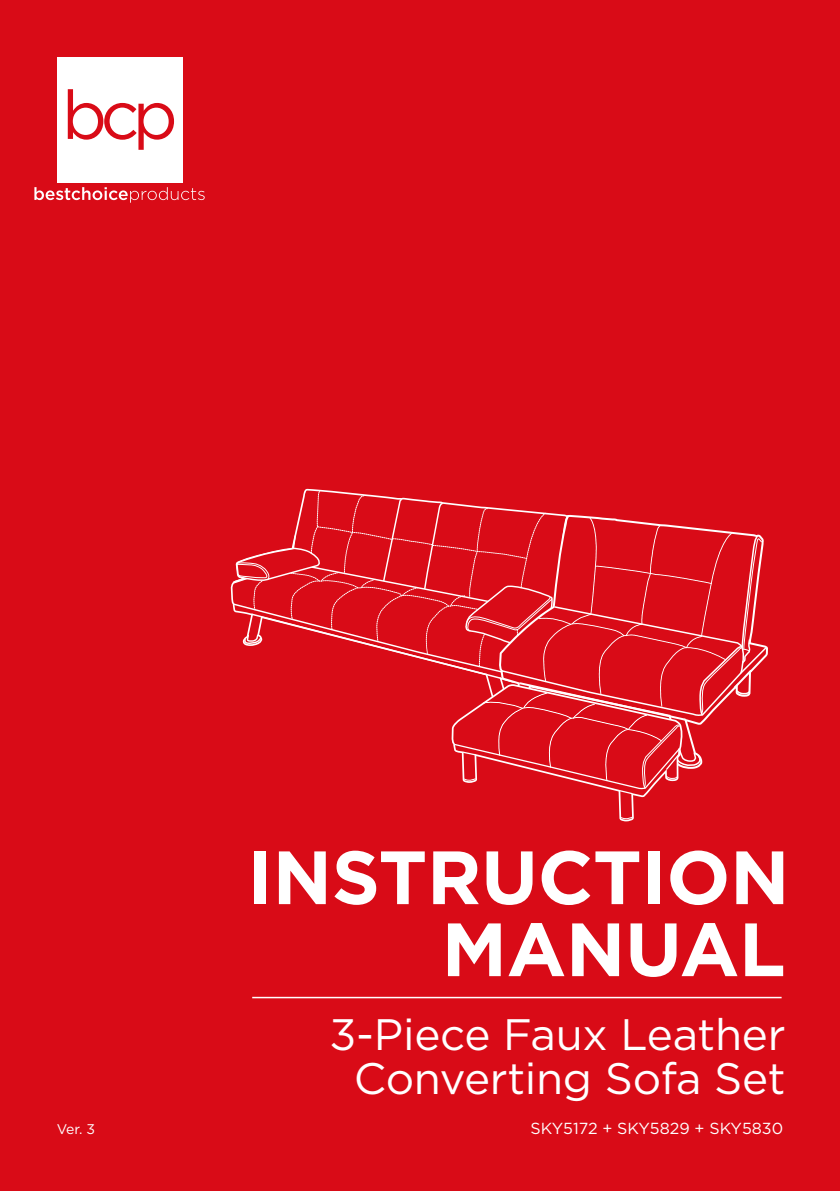
<style>
.page{position:relative;width:840px;height:1191px;background:#fff}
.page>*{position:absolute;margin:0;border:0;box-sizing:border-box;transform-origin:0 0}
.t1{font:700 75.2px/72px "Gotham";letter-spacing:-.005em;color:#fff;text-align:right}
.t2{font:44px/44px "Gotham";letter-spacing:-.005em;color:#fff;text-align:center}
.t3{font:16px "Gotham";color:#fff}
.t4{font:14px "Gotham";color:#fff}
</style>
<div class="page">
<div style="left:0;top:0;width:839px;height:1191px;background:#d90b17"></div>
<hr style="left:252px;top:996px;width:529px;height:2px;background:#fff">
<div style="left:57px;top:57px;width:125px;height:125px;background:#fff"></div>
<svg style="left:68px;top:89px;width:106px;height:61px"></svg>
<svg style="left:34px;top:187px;width:170px;height:16px"></svg>
<svg style="left:231px;top:490px;width:536px;height:332px"></svg>
<h1 class="t1" style="left:247px;top:841px;width:543px">INSTRUCTION<br>MANUAL</h1>
<p class="t2" style="left:329px;top:1011px;width:457px">3-Piece Faux Leather<br>Converting Sofa Set</p>
<p class="t4" style="left:57px;top:1120px;width:40px">Ver. 3</p>
<p class="t3" style="left:530px;top:1118px;width:254px">SKY5172 + SKY5829 + SKY5830</p>
</div>
